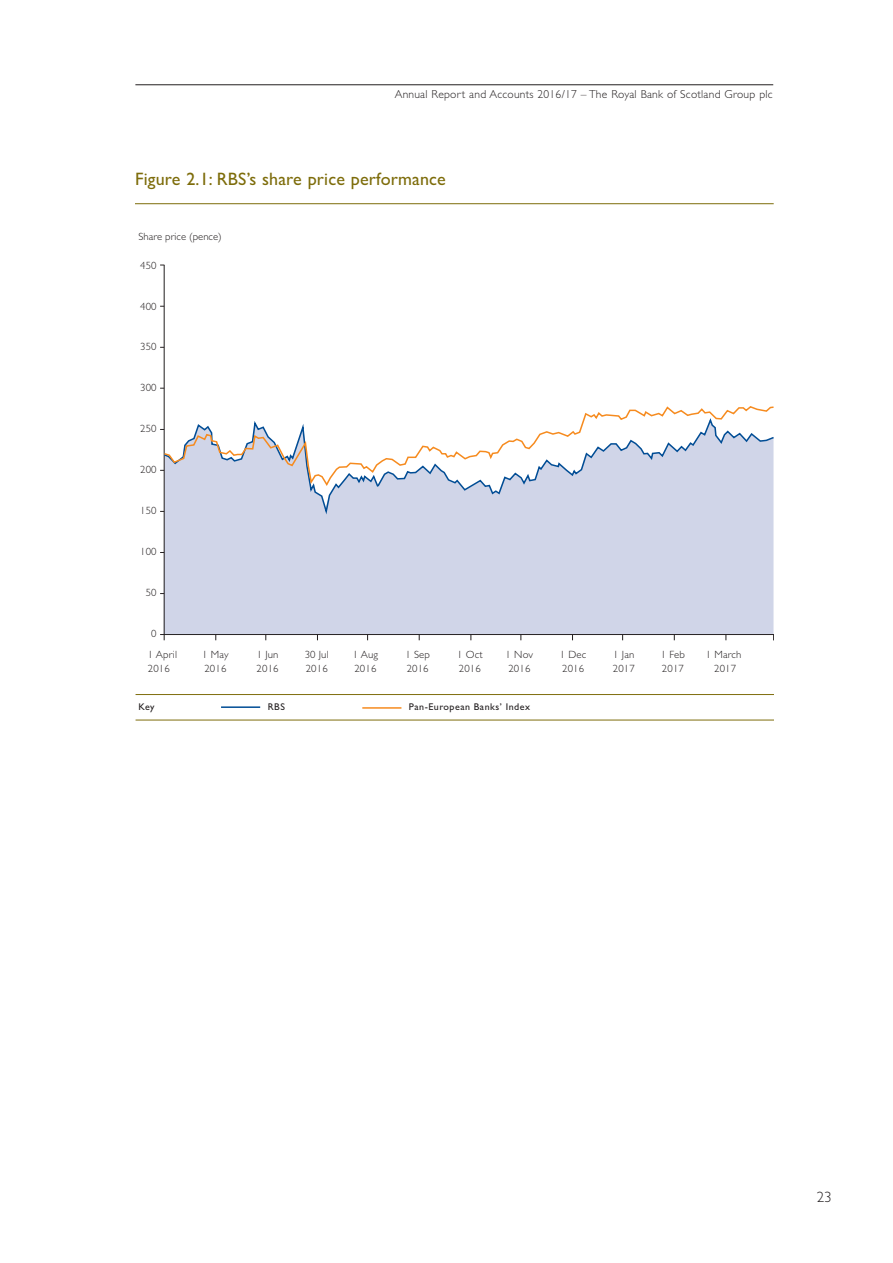
<style>
.page{position:relative;width:893px;height:1263px;background:#fff}
.page>*{position:absolute;margin:0;border:0;box-sizing:border-box;transform-origin:0 0}
.t1{font:18px "Gill Sans";letter-spacing:.01em;color:#7d6c0a}
.t2{font:300 15px "Gill Sans";color:#231f20}
.t3{font:300 11.55px "Gill Sans";letter-spacing:.02em;color:#231f20}
.t4{font:300 10.5px "Gill Sans";letter-spacing:.015em;color:#231f20}
.t5{font:9.75px "Gill Sans";letter-spacing:.05em;color:#231f20}
</style>
<div class="page">
<hr style="left:135px;top:85px;width:638px;height:1px;background:#231f20">
<hr style="left:135px;top:203px;width:639px;height:1px;background:#7d6c0a">
<hr style="left:136px;top:694px;width:652px;height:1px;background:#7d6c0a">
<hr style="left:136px;top:720px;width:652px;height:1px;background:#7d6c0a">
<hr style="left:221px;top:706px;width:39px;height:2px;background:#014d95">
<hr style="left:362px;top:707px;width:39px;height:2px;background:#f68b1f">
<hr style="left:164px;top:265px;width:1px;height:375px;background:#231f20">
<svg style="left:163px;top:405px;width:611px;height:11px"></svg>
<svg style="left:160px;top:416px;width:614px;height:224px"></svg>
<div style="left:774px;top:319px;width:41px;height:424px;background:#fff"></div>
<p class="t3" style="left:395px;top:87px;width:379px">Annual Report and Accounts 2016/17 – The Royal Bank of Scotland Group plc</p>
<h1 class="t1" style="left:135px;top:168px;width:312px">Figure 2.1: RBS’s share price performance</h1>
<p class="t4" style="left:139px;top:231px;width:85px">Share price (pence)</p>
<p class="t4" style="left:140px;top:259px;width:18px">450</p>
<p class="t4" style="left:140px;top:300px;width:18px">400</p>
<p class="t4" style="left:140px;top:341px;width:18px">350</p>
<p class="t4" style="left:140px;top:382px;width:18px">300</p>
<p class="t4" style="left:140px;top:423px;width:18px">250</p>
<p class="t4" style="left:140px;top:464px;width:18px">200</p>
<p class="t4" style="left:140px;top:504px;width:18px">150</p>
<p class="t4" style="left:140px;top:545px;width:18px">100</p>
<p class="t4" style="left:146px;top:586px;width:12px">50</p>
<p class="t4" style="left:151px;top:627px;width:7px">0</p>
<p class="t4" style="left:148px;top:649px;width:31px">1 April</p>
<p class="t4" style="left:202px;top:649px;width:28px">1 May</p>
<p class="t4" style="left:257px;top:649px;width:23px">1 Jun</p>
<p class="t4" style="left:305px;top:649px;width:26px">30 Jul</p>
<p class="t4" style="left:353px;top:649px;width:27px">1 Aug</p>
<p class="t4" style="left:405px;top:649px;width:26px">1 Sep</p>
<p class="t4" style="left:457px;top:649px;width:27px">1 Oct</p>
<p class="t4" style="left:506px;top:649px;width:29px">1 Nov</p>
<p class="t4" style="left:560px;top:649px;width:28px">1 Dec</p>
<p class="t4" style="left:613px;top:649px;width:23px">1 Jan</p>
<p class="t4" style="left:661px;top:649px;width:26px">1 Feb</p>
<p class="t4" style="left:706px;top:649px;width:37px">1 March</p>
<p class="t4" style="left:148px;top:663px;width:23px">2016</p>
<p class="t4" style="left:204px;top:663px;width:23px">2016</p>
<p class="t4" style="left:257px;top:663px;width:23px">2016</p>
<p class="t4" style="left:306px;top:663px;width:23px">2016</p>
<p class="t4" style="left:354px;top:663px;width:23px">2016</p>
<p class="t4" style="left:407px;top:663px;width:23px">2016</p>
<p class="t4" style="left:459px;top:663px;width:23px">2016</p>
<p class="t4" style="left:508px;top:663px;width:23px">2016</p>
<p class="t4" style="left:562px;top:663px;width:23px">2016</p>
<p class="t4" style="left:613px;top:663px;width:23px">2017</p>
<p class="t4" style="left:662px;top:663px;width:23px">2017</p>
<p class="t4" style="left:714px;top:663px;width:23px">2017</p>
<p class="t5" style="left:139px;top:700px;width:17px">Key</p>
<p class="t5" style="left:268px;top:700px;width:19px">RBS</p>
<p class="t5" style="left:409px;top:700px;width:123px">Pan-European Banks’ Index</p>
<h2 class="t2" style="left:817px;top:1188px;width:16px">23</h2>
</div>
